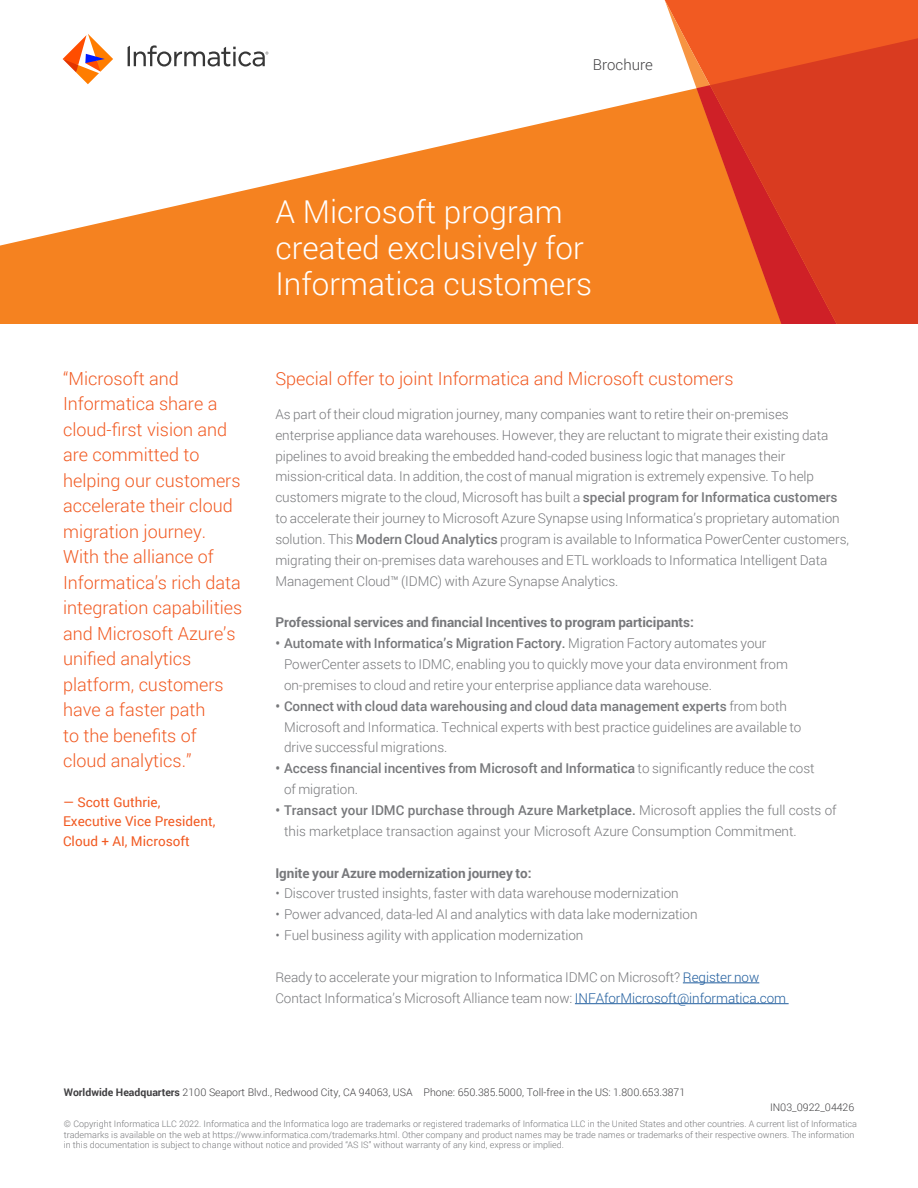
<style>
.page{position:relative;width:918px;height:1188px;background:#fff}
.page>*{position:absolute;margin:0;border:0;box-sizing:border-box;transform-origin:0 0}
.t1{font:300 31.5px/36px "Roboto";color:#fff}
.t2{font:300 18px/25.5px "Roboto";color:#f15a22}
.t3{font:300 15px "Roboto";color:#414042}
.t4{font:300 13.5px/20.9px "Roboto";letter-spacing:-.005em;color:#77787b}
.t5{font:700 13.5px "Roboto";letter-spacing:-.005em;color:#77787b}
.t6{font:500 13.5px/20.9px "Roboto";letter-spacing:-.005em;color:#77787b}
.t7{font:13.5px/19.5px "Roboto";color:#f15a22}
.t8{font:300 10.5px "Roboto";color:#414042}
.t9{font:300 9px/10.8px "Roboto";color:#77787b}
.s1{font-weight:500}
.s2{font-weight:300}
.s3{color:#215e9e}
.s4{font-weight:700}
</style>
<div class="page">
<svg style="left:0;top:47px;width:658px;height:277px;fill:#f58220"></svg>
<svg style="left:658px;top:0;width:260px;height:324px;background:#f47c3e"></svg>
<div style="left:837px;top:35px;width:81px;height:289px;background:#d93b20"></div>
<svg style="left:665px;top:0;width:172px;height:324px;background:#f17131"></svg>
<svg style="left:696px;top:85px;width:141px;height:239px;background:#de4921"></svg>
<svg style="left:63px;top:34px;width:50px;height:50px"></svg>
<svg style="left:128px;top:45px;width:140px;height:22px"></svg>
<hr style="left:683px;top:983px;width:76px;height:1px;background:#215e9e">
<hr style="left:575px;top:1003px;width:214px;height:1px;background:#215e9e">
<p class="t3" style="left:593px;top:55px;width:62px">Brochure</p>
<p class="t2" style="left:63px;top:365px;width:181px">“Microsoft and<br>Informatica share a cloud-first vision and are committed to helping our customers accelerate their cloud migration journey.<br>With the alliance of<br>Informatica’s rich data integration capabilities and Microsoft Azure’s unified analytics platform, customers have a faster path<br>to the benefits of cloud analytics.”</p>
<p class="t7" style="left:63px;top:792px;width:154px">— Scott Guthrie,<br>Executive Vice President,<br>Cloud + AI, Microsoft</p>
<h1 class="t1" style="left:275px;top:193px;width:318px">A Microsoft program created exclusively for<br>Informatica customers</h1>
<h2 class="t2" style="left:275px;top:365px;width:460px">Special offer to joint Informatica and Microsoft customers</h2>
<p class="t4" style="left:275px;top:403px;width:575px">As part of their cloud migration journey, many companies want to retire their on-premises enterprise appliance data warehouses. However, they are reluctant to migrate their existing data pipelines to avoid breaking the embedded hand-coded business logic that manages their mission-critical data. In addition, the cost of manual migration is extremely expensive. To help customers migrate to the cloud, Microsoft has built a <span class="s1">special program for Informatica customers </span>to accelerate their journey to Microsoft Azure Synapse using Informatica’s proprietary automation solution. This <span class="s1">Modern Cloud Analytics</span> program is available to Informatica PowerCenter customers, migrating their on-premises data warehouses and ETL workloads to Informatica Intelligent Data Management Cloud™ (IDMC) with Azure Synapse Analytics.</p>
<p class="t5" style="left:275px;top:613px;width:420px">Professional services and financial Incentives to program participants:</p>
<p class="t4" style="left:284px;top:633px;width:505px;text-indent:-9px"><span class="s1">• Automate with Informatica’s Migration Factory.</span> Migration Factory automates your<br>PowerCenter assets to IDMC, enabling you to quickly move your data environment from on-premises to cloud and retire your enterprise appliance data warehouse.</p>
<p class="t4" style="left:284px;top:695px;width:519px;text-indent:-9px"><span class="s1">• Connect with cloud data warehousing and cloud data management experts</span> from both<br>Microsoft and Informatica. Technical experts with best practice guidelines are available to drive successful migrations.</p>
<p class="t6" style="left:284px;top:758px;width:532px;text-indent:-9px">• Access financial incentives from Microsoft and Informatica <span class="s2">to significantly reduce the cost of migration.</span></p>
<p class="t4" style="left:284px;top:799px;width:554px;text-indent:-9px"><span class="s1">• Transact your IDMC purchase through Azure Marketplace.</span> Microsoft applies the full costs of this marketplace transaction against your Microsoft Azure Consumption Commitment.</p>
<p class="t5" style="left:275px;top:863px;width:258px">Ignite your Azure modernization journey to:</p>
<p class="t4" style="left:275px;top:883px;width:405px">• Discover trusted insights, faster with data warehouse modernization</p>
<p class="t4" style="left:275px;top:904px;width:424px">• Power advanced, data-led AI and analytics with data lake modernization</p>
<p class="t4" style="left:275px;top:924px;width:310px">• Fuel business agility with application modernization</p>
<p class="t4" style="left:275px;top:966px;width:512px">Ready to accelerate your migration to Informatica IDMC on Microsoft? <span class="s3">Register now<br></span>Contact Informatica’s Microsoft Alliance team now: <span class="s3">INFAforMicrosoft@informatica.com</span></p>
<p class="t8" style="left:64px;top:1085px;width:623px"><span class="s4">Worldwide Headquarters</span> 2100 Seaport Blvd., Redwood City, CA 94063, USA Phone: 650.385.5000, Toll-free in the US: 1.800.653.3871</p>
<p class="t8" style="left:770px;top:1100px;width:86px">IN03_0922_04426</p>
<p class="t9" style="left:64px;top:1118px;width:795px">© Copyright Informatica LLC 2022. Informatica and the Informatica logo are trademarks or registered trademarks of Informatica LLC in the United States and other countries. A current list of Informatica trademarks is available on the web at https://www.informatica.com/trademarks.html. Other company and product names may be trade names or trademarks of their respective owners. The information in this documentation is subject to change without notice and provided “AS IS” without warranty of any kind, express or implied.</p>
</div>
